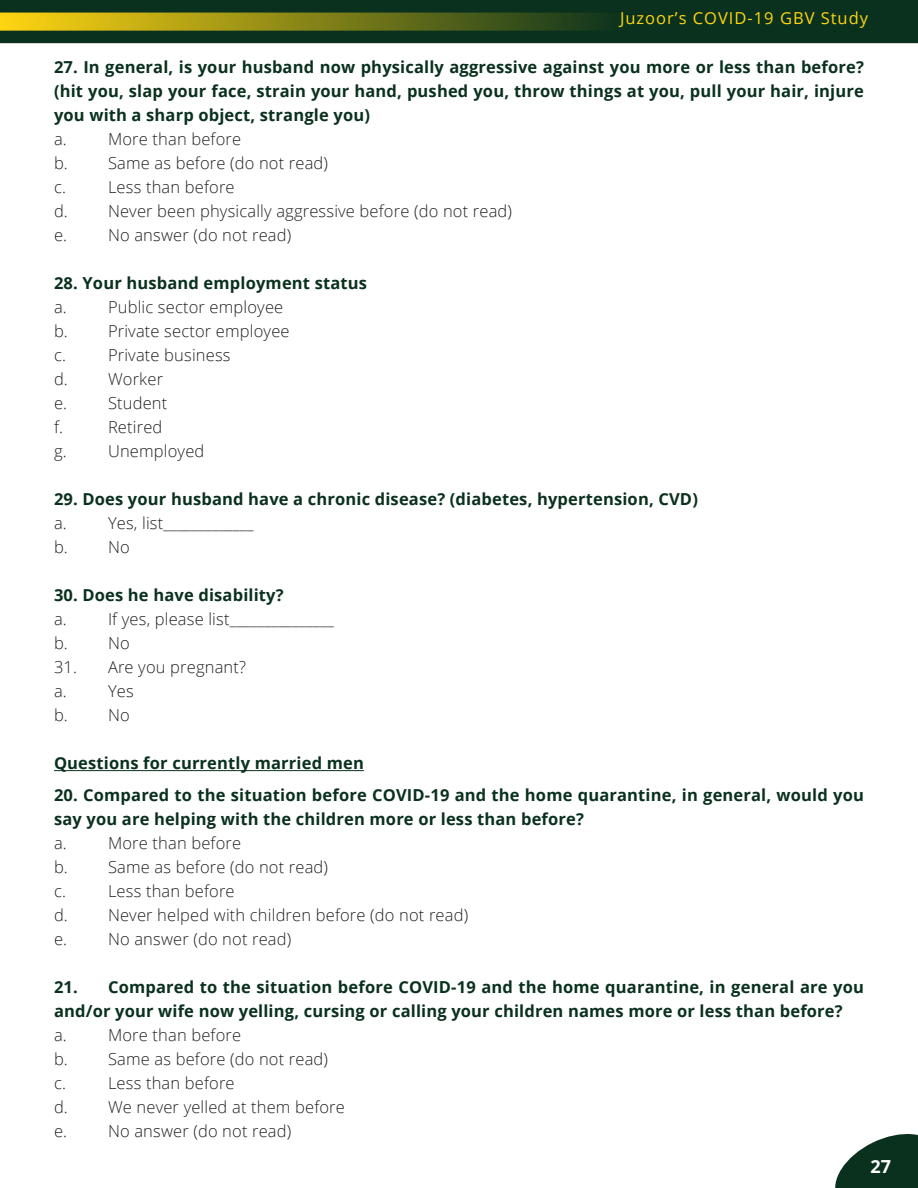
<style>
.page{position:relative;width:918px;height:1188px;background:#fff}
.page>*{position:absolute;margin:0;border:0;box-sizing:border-box;transform-origin:0 0}
.t1{font:700 18px "Open Sans";color:#fff}
.t2{font:700 16.5px/24px "Open Sans";letter-spacing:.01em;color:#0a311e}
.t3{font:300 16.5px "Open Sans";letter-spacing:.01em;color:#231f20}
.t4{font:16.5px "Open Sans";letter-spacing:.06em;color:#ffd512}
</style>
<div class="page">
<svg style="left:835px;top:1134px;width:83px;height:54px"></svg>
<div style="left:0;top:0;width:918px;height:43px;background:#0a311e"></div>
<div style="left:0;top:13px;width:627px;height:18px;background:linear-gradient(to right,#ffd512,#0b321d);border:2px solid #ffd512"></div>
<hr style="left:54px;top:770px;width:310px;height:1px;background:#0a311e">
<p class="t4" style="left:620px;top:7px;width:250px">Juzoor’s COVID-19 GBV Study</p>
<p class="t2" style="left:54px;top:55px;width:811px;text-align:justify">27. In general, is your husband now physically aggressive against you more or less than before? (hit you, slap your face, strain your hand, pushed you, throw things at you, pull your hair, injure you with a sharp object, strangle you)</p>
<p class="t3" style="left:54px;top:128px;width:14px">a.</p>
<p class="t3" style="left:108px;top:128px;width:135px">More than before</p>
<p class="t3" style="left:54px;top:152px;width:15px">b.</p>
<p class="t3" style="left:108px;top:152px;width:222px">Same as before (do not read)</p>
<p class="t3" style="left:54px;top:176px;width:13px">c.</p>
<p class="t3" style="left:108px;top:176px;width:128px">Less than before</p>
<p class="t3" style="left:54px;top:200px;width:15px">d.</p>
<p class="t3" style="left:108px;top:200px;width:406px">Never been physically aggressive before (do not read)</p>
<p class="t3" style="left:54px;top:224px;width:15px">e.</p>
<p class="t3" style="left:108px;top:224px;width:185px">No answer (do not read)</p>
<p class="t2" style="left:54px;top:271px;width:315px">28. Your husband employment status</p>
<p class="t3" style="left:54px;top:296px;width:14px">a.</p>
<p class="t3" style="left:108px;top:296px;width:177px">Public sector employee</p>
<p class="t3" style="left:54px;top:320px;width:15px">b.</p>
<p class="t3" style="left:108px;top:320px;width:183px">Private sector employee</p>
<p class="t3" style="left:54px;top:344px;width:13px">c.</p>
<p class="t3" style="left:108px;top:344px;width:124px">Private business</p>
<p class="t3" style="left:54px;top:368px;width:15px">d.</p>
<p class="t3" style="left:108px;top:368px;width:57px">Worker</p>
<p class="t3" style="left:54px;top:392px;width:15px">e.</p>
<p class="t3" style="left:108px;top:392px;width:61px">Student</p>
<p class="t3" style="left:54px;top:416px;width:11px">f.</p>
<p class="t3" style="left:108px;top:416px;width:56px">Retired</p>
<p class="t3" style="left:54px;top:440px;width:14px">g.</p>
<p class="t3" style="left:108px;top:440px;width:98px">Unemployed</p>
<p class="t2" style="left:54px;top:487px;width:645px">29. Does your husband have a chronic disease? (diabetes, hypertension, CVD)</p>
<p class="t3" style="left:54px;top:512px;width:14px">a.</p>
<p class="t3" style="left:108px;top:512px;width:147px">Yes, list_____________</p>
<p class="t3" style="left:54px;top:536px;width:15px">b.</p>
<p class="t3" style="left:108px;top:536px;width:23px">No</p>
<p class="t2" style="left:54px;top:583px;width:231px">30. Does he have disability?</p>
<p class="t3" style="left:54px;top:608px;width:14px">a.</p>
<p class="t3" style="left:108px;top:608px;width:227px">If yes, please list_______________</p>
<p class="t3" style="left:54px;top:632px;width:15px">b.</p>
<p class="t3" style="left:108px;top:632px;width:23px">No</p>
<p class="t3" style="left:54px;top:656px;width:194px">31. Are you pregnant?</p>
<p class="t3" style="left:54px;top:680px;width:14px">a.</p>
<p class="t3" style="left:108px;top:680px;width:27px">Yes</p>
<p class="t3" style="left:54px;top:704px;width:15px">b.</p>
<p class="t3" style="left:108px;top:704px;width:23px">No</p>
<p class="t2" style="left:54px;top:751px;width:311px">Questions for currently married men</p>
<p class="t2" style="left:54px;top:782px;width:811px">20. Compared to the situation before COVID-19 and the home quarantine, in general, would you say you are helping with the children more or less than before?</p>
<p class="t3" style="left:54px;top:832px;width:14px">a.</p>
<p class="t3" style="left:108px;top:832px;width:135px">More than before</p>
<p class="t3" style="left:54px;top:856px;width:15px">b.</p>
<p class="t3" style="left:108px;top:856px;width:222px">Same as before (do not read)</p>
<p class="t3" style="left:54px;top:880px;width:13px">c.</p>
<p class="t3" style="left:108px;top:880px;width:128px">Less than before</p>
<p class="t3" style="left:54px;top:904px;width:15px">d.</p>
<p class="t3" style="left:108px;top:904px;width:362px">Never helped with children before (do not read)</p>
<p class="t3" style="left:54px;top:928px;width:15px">e.</p>
<p class="t3" style="left:108px;top:928px;width:185px">No answer (do not read)</p>
<p class="t2" style="left:54px;top:974px;width:811px">21. Compared to the situation before COVID-19 and the home quarantine, in general are you and/or your wife now yelling, cursing or calling your children names more or less than before?</p>
<p class="t3" style="left:54px;top:1024px;width:14px">a.</p>
<p class="t3" style="left:108px;top:1024px;width:135px">More than before</p>
<p class="t3" style="left:54px;top:1048px;width:15px">b.</p>
<p class="t3" style="left:108px;top:1048px;width:222px">Same as before (do not read)</p>
<p class="t3" style="left:54px;top:1072px;width:13px">c.</p>
<p class="t3" style="left:108px;top:1072px;width:128px">Less than before</p>
<p class="t3" style="left:54px;top:1096px;width:15px">d.</p>
<p class="t3" style="left:108px;top:1096px;width:238px">We never yelled at them before</p>
<p class="t3" style="left:54px;top:1120px;width:15px">e.</p>
<p class="t3" style="left:108px;top:1120px;width:185px">No answer (do not read)</p>
<p class="t1" style="left:871px;top:1153px;width:22px">27</p>
</div>
